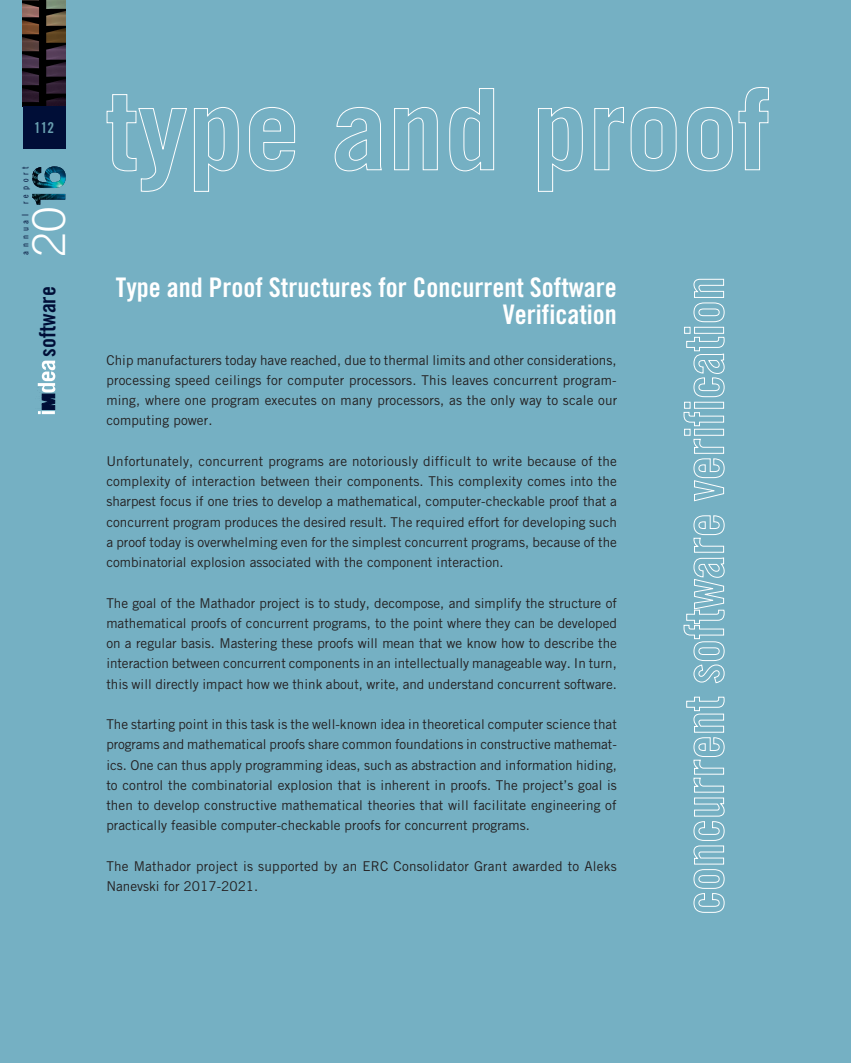
<style>
.page{position:relative;width:851px;height:1063px;background:#fff}
.page>*{position:absolute;margin:0;border:0;box-sizing:border-box;transform-origin:0 0}
.t1{font:300 45.15px "Trade Gothic";color:#fff}
.t2{font:27px/27px "Trade Gothic Bold Cond Twenty";color:#fff;text-align:right}
.t3{font:22.35px "Trade Gothic Bold Cond Twenty";color:#000e37}
.t4{font:15px "Trade Gothic Bold Cond Twenty";color:#689eaf}
.t5{font:13.5px/20.2px "Trade Gothic";color:#231f20;text-align:justify}
.t6{font:9px "Trade Gothic Cond Eighteen";letter-spacing:.43em;color:#000e37}
</style>
<div class="page">
<div style="left:0;top:0;width:850px;height:1063px;background:#75b0c3"></div>
<svg style="left:37px;top:360px;width:18px;height:54px"></svg>
<img style="left:23px;top:0;width:42px;height:106px">
<div style="left:23px;top:106px;width:42px;height:43px;background:#000e37"></div>
<img style="left:32px;top:166px;width:34px;height:39px">
<svg style="left:106px;top:94px;width:81px;height:98px"></svg>
<svg style="left:194px;top:107px;width:45px;height:85px"></svg>
<svg style="left:249px;top:107px;width:46px;height:65px"></svg>
<svg style="left:334px;top:107px;width:48px;height:65px"></svg>
<svg style="left:394px;top:107px;width:44px;height:64px"></svg>
<svg style="left:449px;top:88px;width:45px;height:84px"></svg>
<svg style="left:538px;top:107px;width:45px;height:85px"></svg>
<svg style="left:594px;top:107px;width:30px;height:64px"></svg>
<svg style="left:630px;top:107px;width:46px;height:65px"></svg>
<svg style="left:686px;top:87px;width:83px;height:85px"></svg>
<svg style="left:686px;top:696px;width:38px;height:217px"></svg>
<svg style="left:683px;top:515px;width:41px;height:169px"></svg>
<svg style="left:683px;top:279px;width:41px;height:223px"></svg>
<p class="t4" style="left:34px;top:119px;width:21px">112</p>
<p class="t6" style="left:20px;top:255px;width:90px;rotate:-90deg">annual report</p>
<h1 class="t1" style="left:22px;top:257px;width:52px;rotate:-90deg">20</h1>
<h3 class="t3" style="left:34px;top:357px;width:72px;rotate:-90deg">software</h3>
<h2 class="t2" style="left:116px;top:274px;width:502px">Type and Proof Structures for Concurrent Software<br>Verification</h2>
<p class="t5" style="left:106px;top:349px;width:512px">Chip manufacturers today have reached, due to thermal limits and other considerations, processing speed ceilings for computer processors. This leaves concurrent program&shy;ming, where one program executes on many processors, as the only way to scale our computing power.</p>
<p class="t5" style="left:106px;top:451px;width:512px">Unfortunately, concurrent programs are notoriously difficult to write because of the complexity of interaction between their components. This complexity comes into the sharpest focus if one tries to develop a mathematical, computer-checkable proof that a concurrent program produces the desired result. The required effort for developing such a proof today is overwhelming even for the simplest concurrent programs, because of the combinatorial explosion associated with the component interaction.</p>
<p class="t5" style="left:106px;top:592px;width:512px">The goal of the Mathador project is to study, decompose, and simplify the structure of mathematical proofs of concurrent programs, to the point where they can be developed on a regular basis. Mastering these proofs will mean that we know how to describe the interaction between concurrent components in an intellectually manageable way. In turn, this will directly impact how we think about, write, and understand concurrent software.</p>
<p class="t5" style="left:106px;top:714px;width:512px">The starting point in this task is the well-known idea in theoretical computer science that programs and mathematical proofs share common foundations in constructive mathemat&shy;ics. One can thus apply programming ideas, such as abstraction and information hiding, to control the combinatorial explosion that is inherent in proofs. The project’s goal is then to develop constructive mathematical theories that will facilitate engineering of practically feasible computer-checkable proofs for concurrent programs.</p>
<p class="t5" style="left:106px;top:856px;width:512px">The Mathador project is supported by an ERC Consolidator Grant awarded to Aleks<br>Nanevski for 2017-2021.</p>
</div>
